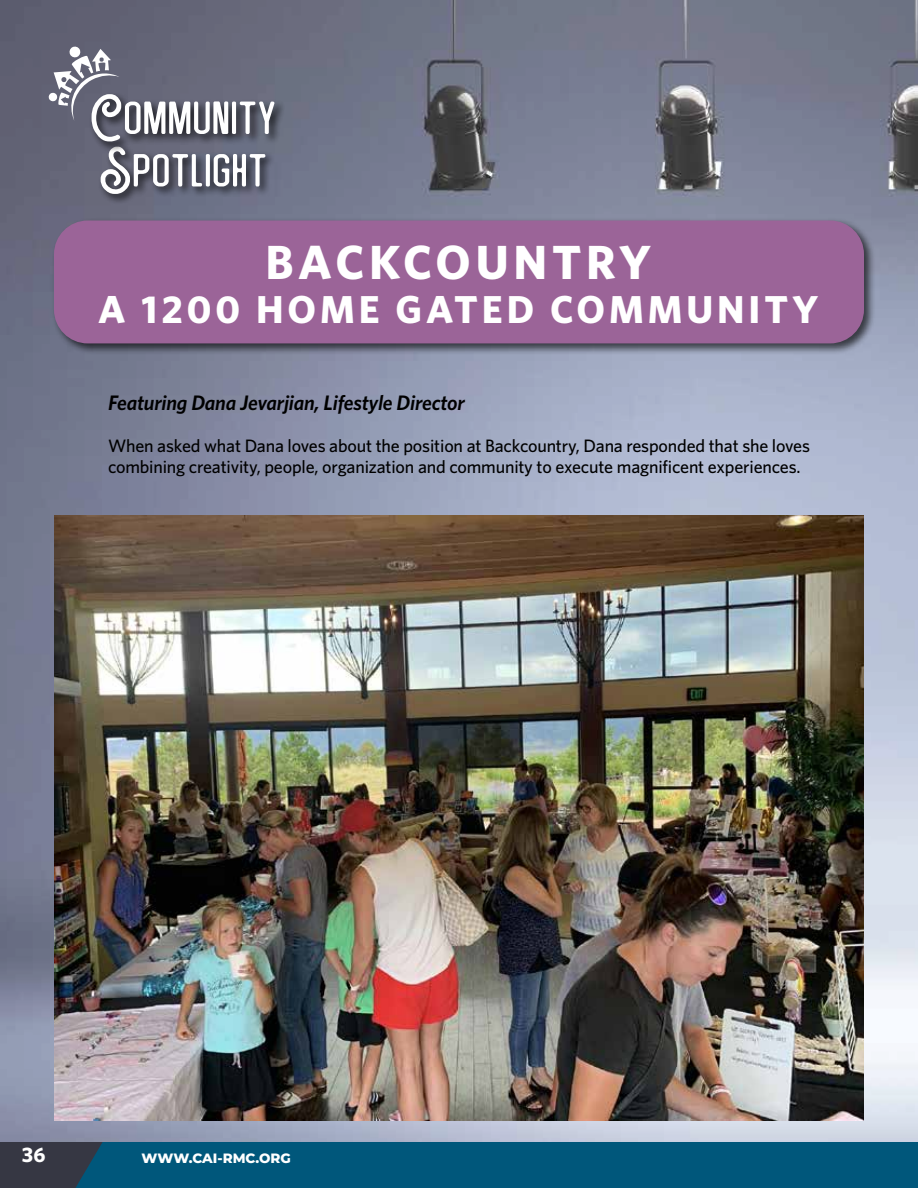
<style>
.page{position:relative;width:918px;height:1188px;background:#fff}
.page>*{position:absolute;margin:0;border:0;box-sizing:border-box;transform-origin:0 0}
.t1{font:700 48px "Whitney";letter-spacing:.095em;color:#fff}
.t2{font:700 39px "Whitney";letter-spacing:.1em;color:#fff}
.t3{font:italic 600 21px "Whitney";letter-spacing:-.01em;color:#000}
.t4{font:800 21px "Montserrat";color:#fff}
.t5{font:700 21px "Whitney";color:#fff}
.t6{font:500 18px/21px "Whitney";letter-spacing:-.01em;color:#000}
.t7{font:800 13.5px "Montserrat";color:#fff}
</style>
<div class="page">
<img style="left:0;top:0;width:918px;height:1142px">
<div style="left:0;top:1142px;width:918px;height:46px;background:#363743"></div>
<div style="left:75px;top:1142px;width:843px;height:46px;background:#00577b"></div>
<div style="left:98px;top:144px;width:178px;height:61px;background:#000;opacity:.75"></div>
<svg style="left:101px;top:153px;width:164px;height:41px"></svg>
<div style="left:89px;top:92px;width:196px;height:61px;background:#000;opacity:.75"></div>
<svg style="left:27px;top:24px;width:247px;height:117px;background:#757685"></svg>
<div style="left:51px;top:218px;width:824px;height:137px;background:#000;opacity:.65"></div>
<div style="left:54px;top:221px;width:810px;height:122px;background:#9b6498;border-radius:34px"></div>
<img style="left:54px;top:516px;width:810px;height:604px">
<h1 class="t1" style="left:265px;top:230px;width:387px">BACKCOUNTRY</h1>
<h2 class="t2" style="left:98px;top:283px;width:721px">A 1200 HOME GATED COMMUNITY</h2>
<p class="t3" style="left:108px;top:389px;width:358px">Featuring Dana Jevarjian, Lifestyle Director</p>
<p class="t6" style="left:108px;top:435px;width:704px">When asked what Dana loves about the position at Backcountry, Dana responded that she loves combining creativity, people, organization and community to execute magnificent experiences.</p>
<p class="t5" style="left:22px;top:1140px;width:25px">36</p>
<p class="t7" style="left:141px;top:1149px;width:151px">WWW.CAI-RMC.ORG</p>
<p class="t4" style="left:21px;top:1143px;width:28px">36</p>
</div>
